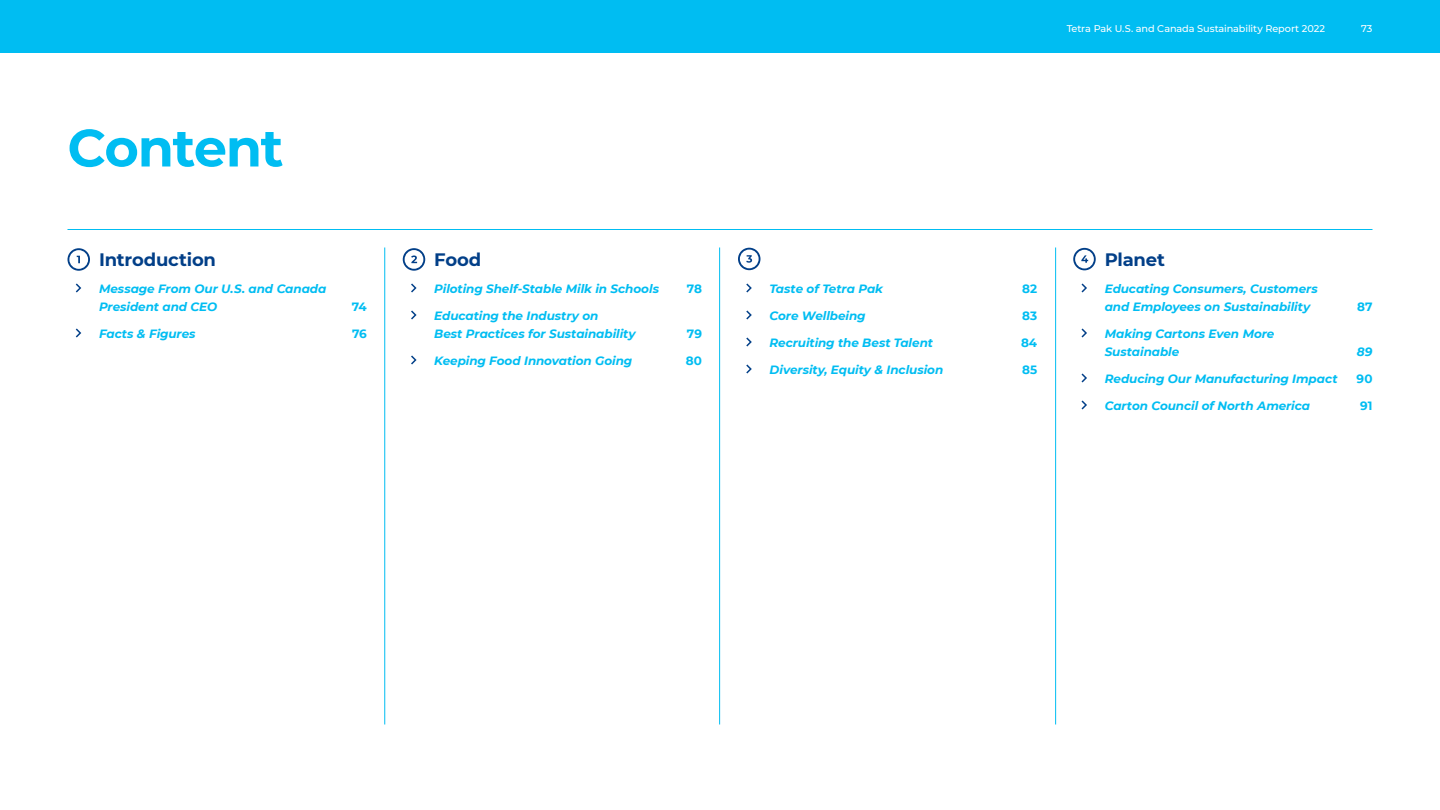
<style>
.page{position:relative;width:1440px;height:810px;background:#fff}
.page>*{position:absolute;margin:0;border:0;box-sizing:border-box;transform-origin:0 0}
.t1{font:700 52.5px "Montserrat";letter-spacing:-.03em;color:#00bdf2}
.t2{font:700 18px "Montserrat";letter-spacing:-.01em;color:#023f88}
.t3{font:italic 700 12px/18px "Montserrat";letter-spacing:-.005em;color:#00bdf2}
.t4{font:700 12px "Montserrat";color:#00bdf2}
.t5{font:500 9.75px "Montserrat";letter-spacing:-.01em;color:#fff}
</style>
<div class="page">
<div style="left:0;top:0;width:1440px;height:53px;background:#00bdf2"></div>
<svg style="left:1073px;top:248px;width:23px;height:22px"></svg>
<svg style="left:1082px;top:283px;width:5px;height:9px"></svg>
<svg style="left:1082px;top:328px;width:5px;height:9px"></svg>
<svg style="left:1082px;top:373px;width:5px;height:9px"></svg>
<svg style="left:1082px;top:400px;width:5px;height:9px"></svg>
<svg style="left:738px;top:248px;width:22px;height:22px"></svg>
<svg style="left:746px;top:283px;width:6px;height:9px"></svg>
<svg style="left:746px;top:310px;width:6px;height:9px"></svg>
<svg style="left:746px;top:337px;width:6px;height:9px"></svg>
<svg style="left:746px;top:364px;width:6px;height:9px"></svg>
<svg style="left:403px;top:248px;width:22px;height:23px"></svg>
<svg style="left:411px;top:283px;width:6px;height:9px"></svg>
<svg style="left:411px;top:310px;width:6px;height:9px"></svg>
<svg style="left:411px;top:355px;width:6px;height:9px"></svg>
<svg style="left:68px;top:248px;width:22px;height:23px"></svg>
<svg style="left:76px;top:283px;width:5px;height:9px"></svg>
<svg style="left:76px;top:328px;width:5px;height:9px"></svg>
<hr style="left:68px;top:229px;width:1304px;height:1px;background:#00bdf2">
<hr style="left:384px;top:248px;width:1px;height:476px;background:#00bdf2">
<hr style="left:719px;top:248px;width:1px;height:476px;background:#00bdf2">
<hr style="left:1055px;top:248px;width:1px;height:476px;background:#00bdf2">
<p class="t5" style="left:1067px;top:21px;width:260px">Tetra Pak U.S. and Canada Sustainability Report 2022</p>
<p class="t5" style="left:1361px;top:21px;width:13px">73</p>
<h1 class="t1" style="left:68px;top:110px;width:217px">Content</h1>
<h2 class="t2" style="left:99px;top:246px;width:119px">Introduction</h2>
<p class="t3" style="left:99px;top:279px;width:229px">Message From Our U.S. and Canada<br>President and CEO</p>
<p class="t4" style="left:352px;top:298px;width:16px">74</p>
<p class="t3" style="left:99px;top:324px;width:98px">Facts &amp; Figures</p>
<p class="t4" style="left:352px;top:325px;width:16px">76</p>
<h2 class="t2" style="left:434px;top:246px;width:49px">Food</h2>
<p class="t3" style="left:434px;top:279px;width:226px">Piloting Shelf-Stable Milk in Schools</p>
<p class="t4" style="left:687px;top:280px;width:17px">78</p>
<p class="t3" style="left:434px;top:306px;width:203px">Educating the Industry on<br>Best Practices for Sustainability</p>
<p class="t4" style="left:687px;top:325px;width:17px">79</p>
<p class="t3" style="left:434px;top:351px;width:199px">Keeping Food Innovation Going</p>
<p class="t4" style="left:686px;top:352px;width:18px">80</p>
<p class="t3" style="left:770px;top:279px;width:115px">Taste of Tetra Pak</p>
<p class="t4" style="left:1022px;top:280px;width:17px">82</p>
<p class="t3" style="left:770px;top:306px;width:98px">Core Wellbeing</p>
<p class="t4" style="left:1022px;top:307px;width:17px">83</p>
<p class="t3" style="left:770px;top:333px;width:165px">Recruiting the Best Talent</p>
<p class="t4" style="left:1021px;top:334px;width:18px">84</p>
<p class="t3" style="left:770px;top:360px;width:175px">Diversity, Equity &amp; Inclusion</p>
<p class="t4" style="left:1022px;top:361px;width:17px">85</p>
<h2 class="t2" style="left:1105px;top:246px;width:62px">Planet</h2>
<p class="t3" style="left:1105px;top:279px;width:215px">Educating Consumers, Customers and Employees on Sustainability</p>
<p class="t3" style="left:1105px;top:324px;width:171px">Making Cartons Even More<br>Sustainable</p>
<p class="t4" style="left:1357px;top:298px;width:17px">87</p>
<p class="t3" style="left:1357px;top:342px;width:17px">89</p>
<p class="t3" style="left:1105px;top:369px;width:234px">Reducing Our Manufacturing Impact</p>
<p class="t4" style="left:1357px;top:370px;width:17px">90</p>
<p class="t3" style="left:1105px;top:396px;width:207px">Carton Council of North America</p>
<p class="t4" style="left:1360px;top:397px;width:14px">91</p>
</div>
